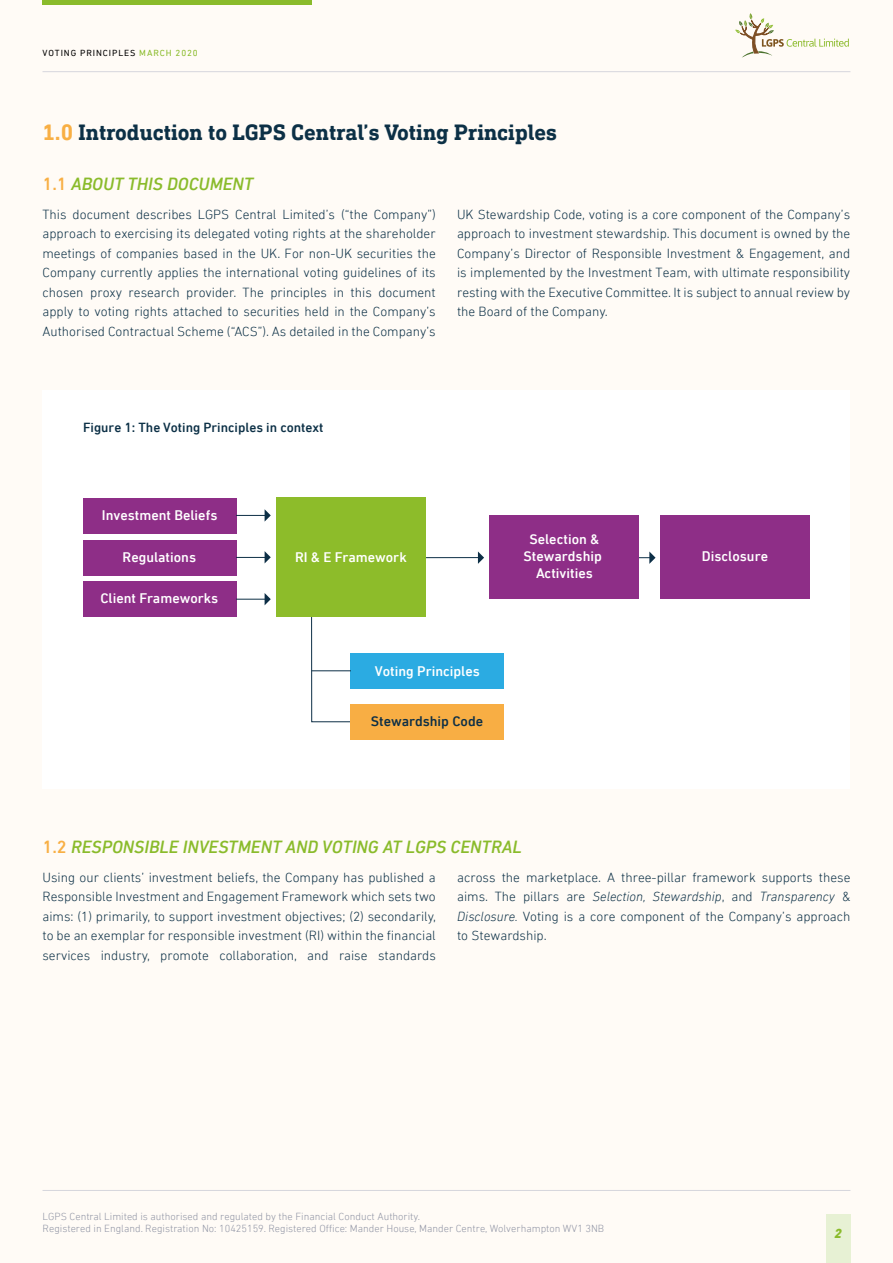
<style>
.page{position:relative;width:893px;height:1263px;background:#fffbf6}
.page>*{position:absolute;margin:0;border:0;box-sizing:border-box;transform-origin:0 0}
.t1{font:700 22.5px "DIN Next Slab Pro";color:#0c3046}
.t2{font:italic 500 18px "DIN Next LT Pro";color:#8abb2b}
.t3{font:500 14.25px/17.1px "DIN Next LT Pro";color:#fff;text-align:center}
.t4{font:500 14.25px "DIN Next LT Pro";color:#0d2f46}
.t5{font:300 13.5px/19.5px "DIN Next LT Pro";color:#0c3046;text-align:justify}
.t6{font:500 13.5px "DIN Next LT Pro";color:#0c3046}
.t7{font:italic 800 13.5px "DIN Next LT Pro";color:#8abb2b}
.t8{font:300 10.5px/12.6px "DIN Next LT Pro";color:#9195a5}
.t9{font:9px "DIN Next LT Pro";letter-spacing:.1em;color:#000}
.s1{color:#8abb2b}
.s2{color:#f8af44}
.s3{font-style:normal;color:#f8af44}
.s4{font-style:italic}
</style>
<div class="page">
<div style="left:43px;top:390px;width:807px;height:399px;background:#fff"></div>
<hr style="left:419px;top:557px;width:62px;height:1px;background:#0d2f46">
<svg style="left:311px;top:617px;width:40px;height:106px"></svg>
<hr style="left:575px;top:557px;width:77px;height:1px;background:#0d2f46">
<div style="left:276px;top:498px;width:150px;height:119px;background:#8dbc2a"></div>
<div style="left:489px;top:515px;width:150px;height:84px;background:#8e2e87"></div>
<div style="left:660px;top:515px;width:150px;height:84px;background:#8e2e87"></div>
<div style="left:83px;top:498px;width:153px;height:35px;background:#8e2e87"></div>
<div style="left:351px;top:653px;width:153px;height:36px;background:#2babe2"></div>
<div style="left:351px;top:704px;width:153px;height:36px;background:#f8ae44"></div>
<div style="left:83px;top:540px;width:153px;height:35px;background:#8e2e87"></div>
<div style="left:83px;top:581px;width:153px;height:36px;background:#8e2e87"></div>
<svg style="left:478px;top:551px;width:6px;height:13px"></svg>
<svg style="left:265px;top:509px;width:6px;height:12px"></svg>
<svg style="left:265px;top:551px;width:6px;height:12px"></svg>
<svg style="left:265px;top:593px;width:6px;height:12px"></svg>
<svg style="left:649px;top:551px;width:6px;height:13px"></svg>
<hr style="left:312px;top:670px;width:39px;height:1px;background:#0d2f46">
<hr style="left:236px;top:599px;width:31px;height:1px;background:#0d2f46">
<hr style="left:236px;top:557px;width:31px;height:1px;background:#0d2f46">
<hr style="left:236px;top:515px;width:31px;height:1px;background:#0d2f46">
<hr style="left:43px;top:1190px;width:807px;height:1px;background:#d6d6dd">
<hr style="left:43px;top:71px;width:807px;height:1px;background:#d6d6dd">
<svg style="left:735px;top:13px;width:114px;height:45px"></svg>
<div style="left:43px;top:0;width:269px;height:5px;background:#8abb2b"></div>
<div style="left:826px;top:1214px;width:24px;height:49px;background:#e7f1d4"></div>
<p class="t9" style="left:43px;top:47px;width:157px">VOTING PRINCIPLES <span class="s1">MARCH 2020</span></p>
<h1 class="t1" style="left:42px;top:124px;width:516px"><span class="s2">1.0</span> Introduction to LGPS Central’s Voting Principles</h1>
<h2 class="t2" style="left:43px;top:178px;width:212px"><span class="s3">1.1</span> ABOUT THIS DOCUMENT</h2>
<p class="t5" style="left:43px;top:205px;width:395px">This document describes LGPS Central Limited’s (“the Company”) approach to exercising its delegated voting rights at the shareholder meetings of companies based in the UK. For non-UK securities the Company currently applies the international voting guidelines of its chosen proxy research provider. The principles in this document apply to voting rights attached to securities held in the Company’s Authorised Contractual Scheme (“ACS”). As detailed in the Company’s</p>
<p class="t5" style="left:457px;top:205px;width:395px">UK Stewardship Code, voting is a core component of the Company’s approach to investment stewardship. This document is owned by the Company’s Director of Responsible Investment &amp; Engagement, and is implemented by the Investment Team, with ultimate responsibility resting with the Executive Committee. It is subject to annual review by the Board of the Company.</p>
<p class="t6" style="left:83px;top:423px;width:242px">Figure 1: The Voting Principles in context</p>
<p class="t3" style="left:102px;top:508px;width:117px">Investment Beliefs</p>
<p class="t3" style="left:123px;top:550px;width:75px">Regulations</p>
<p class="t3" style="left:100px;top:591px;width:119px">Client Frameworks</p>
<p class="t3" style="left:295px;top:550px;width:113px">RI &amp; E Framework</p>
<p class="t3" style="left:375px;top:663px;width:107px">Voting Principles</p>
<p class="t4" style="left:371px;top:716px;width:114px">Stewardship Code</p>
<p class="t3" style="left:524px;top:532px;width:80px">Selection &amp;<br>Stewardship<br>Activities</p>
<h2 class="t2" style="left:43px;top:841px;width:481px"><span class="s3">1.2</span> RESPONSIBLE INVESTMENT AND VOTING AT LGPS CENTRAL</h2>
<p class="t3" style="left:702px;top:549px;width:68px">Disclosure</p>
<p class="t5" style="left:42px;top:868px;width:395px">Using our clients’ investment beliefs, the Company has published a Responsible Investment and Engagement Framework which sets two aims: (1) primarily, to support investment objectives; (2) secondarily, to be an exemplar for responsible investment (RI) within the financial services industry, promote collaboration, and raise standards</p>
<p class="t5" style="left:457px;top:868px;width:395px">across the marketplace. A three-pillar framework supports these aims. The pillars are <span class="s4">Selection, Stewardship</span>, and <span class="s4">Transparency</span> &amp; <span class="s4">Disclosure.</span> Voting is a core component of the Company’s approach to Stewardship.</p>
<p class="t8" style="left:43px;top:1210px;width:563px">LGPS Central Limited is authorised and regulated by the Financial Conduct Authority.<br>Registered in England. Registration No: 10425159. Registered Office: Mander House, Mander Centre, Wolverhampton WV1 3NB</p>
<p class="t7" style="left:834px;top:1225px;width:9px">2</p>
</div>
